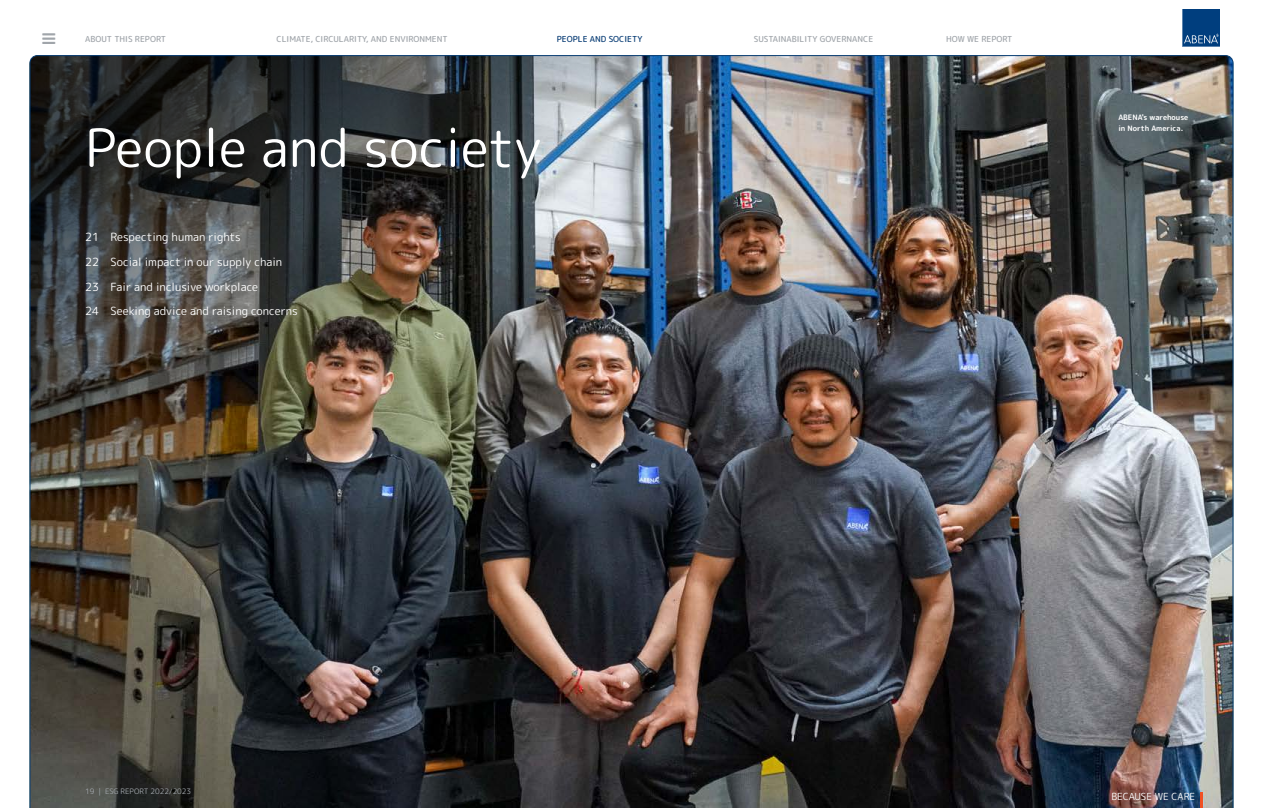
<style>
.page{position:relative;width:1263px;height:808px;background:#fff}
.page>*{position:absolute;margin:0;border:0;box-sizing:border-box;transform-origin:0 0}
.t1{font:52.5px "rounded mplus 1 c regular";color:#fff}
.t2{font:11.25px/24.6px "rounded mplus 1 c regular";color:#fff}
.t3{font:9.75px "rounded mplus 1 c regular";color:#fff}
.t4{font:8.25px "rounded mplus 1 c medium";color:#a0a5aa}
.t5{font:8.25px "rounded mplus 1 c medium";color:#0a3e76}
.t6{font:7.5px/10.5px "rounded mplus 1 c bold";color:#fff}
.t7{font:7.5px "rounded mplus 1 c regular";color:#a0a5aa}
</style>
<div class="page">
<svg style="left:1182px;top:9px;width:38px;height:38px"></svg>
<img style="left:30px;top:55px;width:1203px;height:753px">
<p class="t4" style="left:85px;top:33px;width:82px">ABOUT THIS REPORT</p>
<p class="t4" style="left:277px;top:33px;width:173px">CLIMATE, CIRCULARITY, AND ENVIRONMENT</p>
<p class="t5" style="left:557px;top:33px;width:87px">PEOPLE AND SOCIETY</p>
<p class="t4" style="left:754px;top:33px;width:121px">SUSTAINABILITY GOVERNANCE</p>
<p class="t4" style="left:946px;top:33px;width:68px">HOW WE REPORT</p>
<h1 class="t1" style="left:85px;top:110px;width:458px">People and society</h1>
<p class="t2" style="left:85px;top:225px;width:214px">21 Respecting human rights<br>22 Social impact in our supply chain 23 Fair and inclusive workplace<br>24 Seeking advice and raising concerns</p>
<p class="t6" style="left:1118px;top:112px;width:71px">ABENA's warehouse in North America.</p>
<p class="t7" style="left:85px;top:785px;width:108px">19 | ESG REPORT 2022/2023</p>
<p class="t3" style="left:1111px;top:790px;width:85px">BECAUSE WE CARE</p>
</div>
